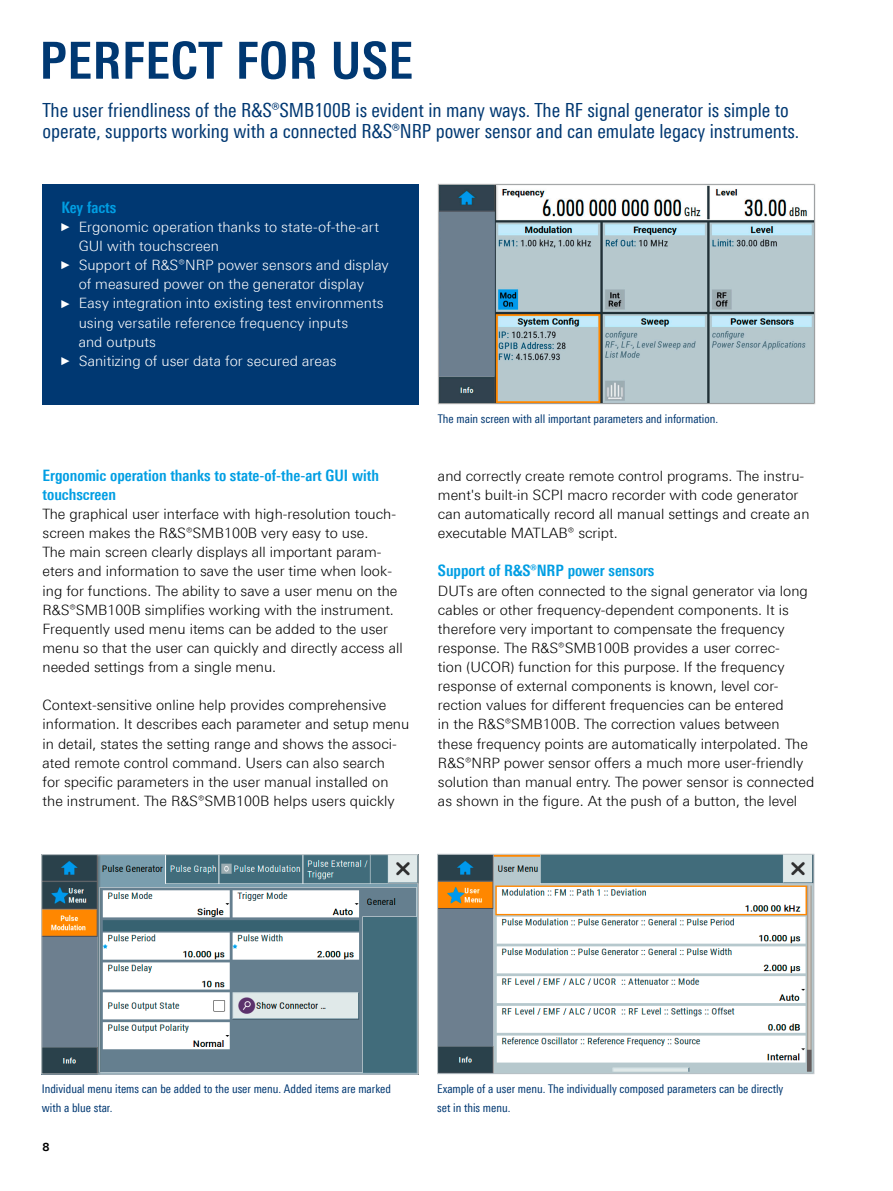
<style>
.page{position:relative;width:893px;height:1191px;background:#fff}
.page>*{position:absolute;margin:0;border:0;box-sizing:border-box;transform-origin:0 0}
.Seiten_Headline_34Pt_blau_IVZ{font:700 condensed 51px "Linotype Universfor RS";letter-spacing:.01em;color:#003872}
.Teaser{font:condensed 19.5px/21.5px "Linotype Universfor RS";color:#003872}
.Absatzfett_cyan{font:700 condensed 15.75px/19.2px "Linotype Universfor RS";color:#009ee3}
.Haupttext_ohne_Abstand{font:300 14.25px/19.2px "Linotype Universfor RS";color:#000}
.Haupttext{font:300 14.25px/19.2px "Linotype Universfor RS";color:#000}
.t1{font:300 14.25px/19.2px "Linotype Universfor RS";letter-spacing:.005em;color:#fff}
.Bildunterschrift{font:condensed 12px/19.2px "Linotype Universfor RS";color:#003872}
.t2{font:700 11.25px "Linotype Universfor RS";color:#000}
.s1{font-family:"Arial Narrow";font-weight:400;font-size:11.4px}
</style>
<div class="page">
<img style="left:440px;top:186px;width:373px;height:216px">
<div style="left:438px;top:184px;width:377px;height:220px;border:1px solid #bcbcbc"></div>
<img style="left:43px;top:856px;width:373px;height:216px">
<div style="left:41px;top:854px;width:377px;height:220px;border:1px solid #c1c8cb"></div>
<img style="left:439px;top:856px;width:373px;height:216px">
<div style="left:437px;top:854px;width:377px;height:220px;border:1px solid #c1c8cb"></div>
<div style="left:43px;top:184px;width:376px;height:220px;background:#003872"></div>
<p class="Seiten_Headline_34Pt_blau_IVZ" style="left:40px;top:30px;width:375px">PERFECT FOR USE</p>
<p class="Teaser" style="left:43px;top:99px;width:758px">The user friendliness of the R&amp;S®SMB100B is evident in many ways. The RF signal generator is simple to operate, supports working with a connected R&amp;S®NRP power sensor and can emulate legacy instruments.</p>
<p class="Absatzfett_cyan" style="left:62px;top:197px;width:56px">Key facts</p>
<p class="t1" style="left:79px;top:217px;width:302px;text-indent:-17px"><span class="s1">►</span> Ergonomic operation thanks to state-of-the-art<br>GUI with touchscreen</p>
<p class="t1" style="left:62px;top:255px;width:329px;text-align:center"><span class="s1">►</span> Support of R&amp;S®NRP power sensors and display of measured power on the generator display</p>
<p class="t1" style="left:79px;top:293px;width:307px;text-indent:-17px"><span class="s1">►</span> Easy integration into existing test environments using versatile reference frequency inputs<br>and outputs</p>
<p class="t1" style="left:62px;top:351px;width:276px"><span class="s1">►</span> Sanitizing of user data for secured areas</p>
<p class="Absatzfett_cyan" style="left:43px;top:465px;width:338px">Ergonomic operation thanks to state-of-the-art GUI with touchscreen</p>
<p class="Haupttext_ohne_Abstand" style="left:43px;top:504px;width:362px">The graphical user interface with high-resolution touch&shy;screen makes the R&amp;S®SMB100B very easy to use.<br>The main screen clearly displays all important param&shy;eters and information to save the user time when look&shy;ing for functions. The ability to save a user menu on the R&amp;S®SMB100B simplifies working with the instrument.<br>Frequently used menu items can be added to the user menu so that the user can quickly and directly access all needed settings from a single menu.</p>
<p class="Haupttext" style="left:43px;top:695px;width:368px">Context-sensitive online help provides comprehensive information. It describes each parameter and setup menu in detail, states the setting range and shows the associ&shy;ated remote control command. Users can also search<br>for specific parameters in the user manual installed on the instrument. The R&amp;S®SMB100B helps users quickly</p>
<p class="Bildunterschrift" style="left:438px;top:409px;width:282px">The main screen with all important parameters and information.</p>
<p class="Haupttext" style="left:438px;top:466px;width:373px">and correctly create remote control programs. The instru&shy;ment's built-in SCPI macro recorder with code generator can automatically record all manual settings and create an executable MATLAB® script.</p>
<p class="Absatzfett_cyan" style="left:438px;top:561px;width:218px">Support of R&amp;S®NRP power sensors</p>
<p class="Haupttext_ohne_Abstand" style="left:438px;top:580px;width:378px">DUTs are often connected to the signal generator via long cables or other frequency-dependent components. It is therefore very important to compensate the frequency response. The R&amp;S®SMB100B provides a user correc-<br>tion (UCOR) function for this purpose. If the frequency response of external components is known, level cor&shy;rection values for different frequencies can be entered<br>in the R&amp;S®SMB100B. The correction values between these frequency points are automatically interpolated. The R&amp;S®NRP power sensor offers a much more user-friendly solution than manual entry. The power sensor is connected as shown in the figure. At the push of a button, the level</p>
<p class="Bildunterschrift" style="left:42px;top:1079px;width:351px">Individual menu items can be added to the user menu. Added items are marked with a blue star.</p>
<p class="Bildunterschrift" style="left:437px;top:1079px;width:348px">Example of a user menu. The individually composed parameters can be directly set in this menu.</p>
<p class="t2" style="left:43px;top:1139px;width:9px">8</p>
</div>
